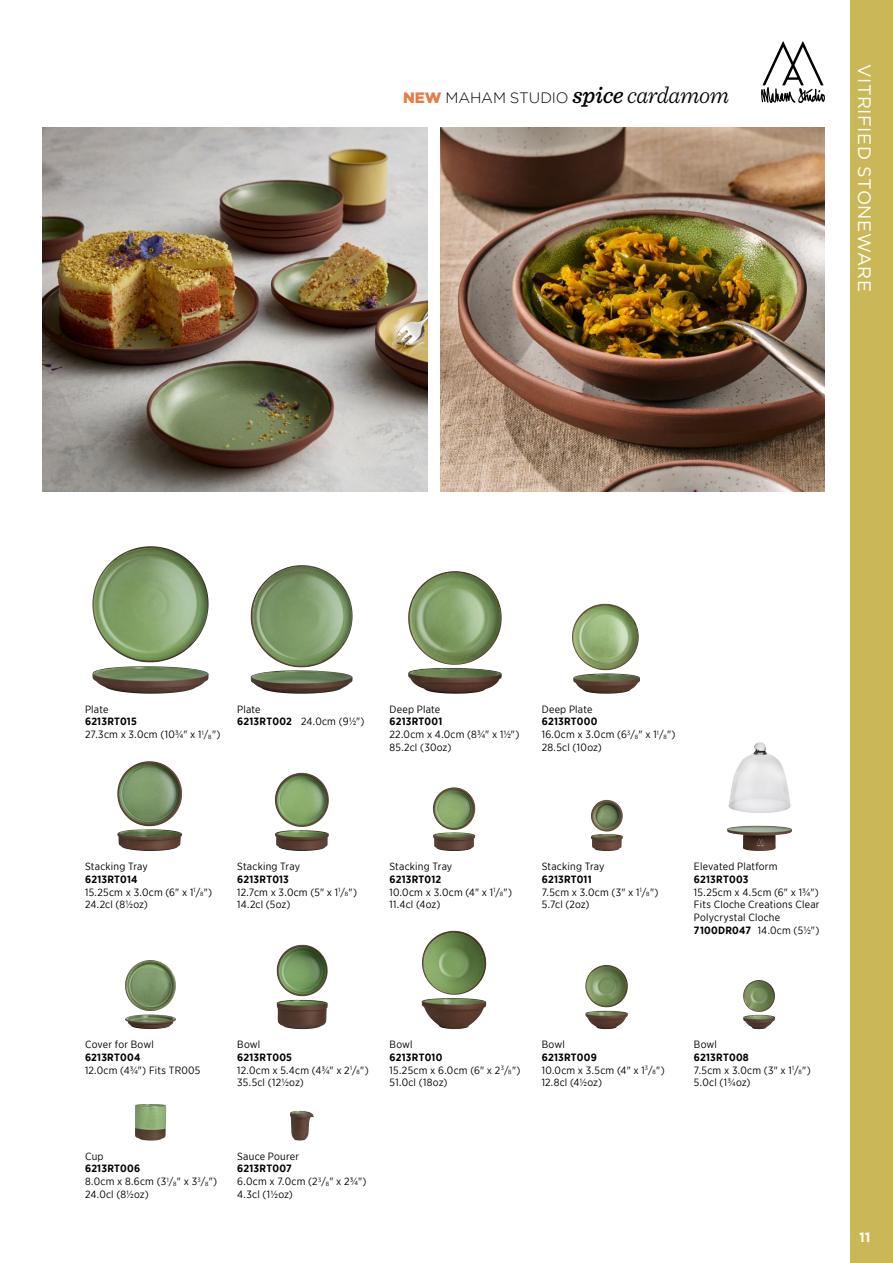
<style>
.page{position:relative;width:893px;height:1263px;background:#fff}
.page>*{position:absolute;margin:0;border:0;box-sizing:border-box;transform-origin:0 0}
.t1{font:18px "Gotham";letter-spacing:.03em;color:#fff}
.t2{font:300 15px "Gotham";letter-spacing:-.01em;color:#000}
.t3{font:700 13.5px "Gotham";color:#fff}
.t4{font:10.5px/12.8px "Gotham Narrow";letter-spacing:.02em;color:#000}
.t5{font:700 10.5px "Gotham Narrow";letter-spacing:.025em;color:#000}
.s1{font-weight:900;color:#e77b44}
.s2{font-family:"Sentinel";font-weight:500;font-style:italic;font-size:24px}
.s3{font-family:"Sentinel";font-style:italic;font-size:24px}
.s4{font-weight:700}
.s5{font-size:6.15px}
</style>
<div class="page">
<img style="left:728px;top:742px;width:63px;height:71px">
<svg style="left:761px;top:41px;width:64px;height:62px"></svg>
<img style="left:43px;top:128px;width:384px;height:363px">
<img style="left:440px;top:128px;width:385px;height:363px">
<img style="left:251px;top:565px;width:102px;height:102px">
<img style="left:250px;top:670px;width:103px;height:24px">
<img style="left:117px;top:829px;width:65px;height:22px">
<img style="left:117px;top:761px;width:65px;height:65px">
<img style="left:591px;top:834px;width:32px;height:17px">
<img style="left:591px;top:800px;width:32px;height:31px">
<img style="left:277px;top:1000px;width:51px;height:29px">
<img style="left:277px;top:944px;width:51px;height:52px">
<img style="left:743px;top:1015px;width:32px;height:14px">
<img style="left:743px;top:980px;width:32px;height:32px">
<img style="left:92px;top:546px;width:58px;height:115px">
<img style="left:92px;top:666px;width:117px;height:28px">
<img style="left:572px;top:604px;width:67px;height:66px">
<img style="left:573px;top:673px;width:67px;height:21px">
<img style="left:408px;top:571px;width:88px;height:94px">
<img style="left:408px;top:668px;width:94px;height:26px">
<img style="left:433px;top:832px;width:42px;height:19px">
<img style="left:433px;top:787px;width:42px;height:43px">
<img style="left:275px;top:830px;width:54px;height:21px">
<img style="left:275px;top:773px;width:54px;height:54px">
<img style="left:125px;top:960px;width:51px;height:51px">
<img style="left:125px;top:1014px;width:51px;height:15px">
<img style="left:585px;top:1010px;width:43px;height:19px">
<img style="left:585px;top:965px;width:43px;height:42px">
<img style="left:421px;top:998px;width:65px;height:31px">
<img style="left:422px;top:931px;width:64px;height:64px">
<img style="left:135px;top:1104px;width:31px;height:36px">
<img style="left:290px;top:1111px;width:24px;height:29px">
<img style="left:727px;top:825px;width:65px;height:26px">
<div style="left:850px;top:0;width:43px;height:1263px;background:#cab757"></div>
<h2 class="t2" style="left:403px;top:90px;width:328px"><span class="s1">NEW</span> MAHAM STUDIO <span class="s2">spice</span> <span class="s3">cardamom</span></h2>
<h1 class="t1" style="left:875px;top:64px;width:230px;rotate:90deg">VITRIFIED STONEWARE</h1>
<p class="t4" style="left:85px;top:702px;width:25px">Plate</p>
<p class="t4" style="left:85px;top:715px;width:137px"><span class="s4">6213RT015<br></span>27.3cm x 3.0cm (10¾" x 1<sup>1</sup>/<span class="s5">8</span>")</p>
<p class="t4" style="left:237px;top:702px;width:129px">Plate<br><span class="s4">6213RT002</span> 24.0cm (9½")</p>
<p class="t4" style="left:389px;top:702px;width:52px">Deep Plate</p>
<p class="t5" style="left:389px;top:715px;width:54px">6213RT001</p>
<p class="t4" style="left:389px;top:728px;width:131px">22.0cm x 4.0cm (8¾" x 1½")<br>85.2cl (30oz)</p>
<p class="t4" style="left:542px;top:702px;width:52px">Deep Plate</p>
<p class="t4" style="left:542px;top:715px;width:135px"><span class="s4">6213RT000<br></span>16.0cm x 3.0cm (6<sup>3</sup>/<span class="s5">8</span>" x 1<sup>1</sup>/<span class="s5">8</span>")<br>28.5cl (10oz)</p>
<p class="t4" style="left:85px;top:860px;width:64px">Stacking Tray</p>
<p class="t4" style="left:85px;top:872px;width:129px"><span class="s4">6213RT014<br></span>15.25cm x 3.0cm (6" x 1<sup>1</sup>/<span class="s5">8</span>")<br>24.2cl (8½oz)</p>
<p class="t4" style="left:237px;top:860px;width:64px">Stacking Tray</p>
<p class="t4" style="left:237px;top:872px;width:121px"><span class="s4">6213RT013<br></span>12.7cm x 3.0cm (5" x 1<sup>1</sup>/<span class="s5">8</span>")<br>14.2cl (5oz)</p>
<p class="t4" style="left:389px;top:860px;width:64px">Stacking Tray</p>
<p class="t4" style="left:389px;top:872px;width:124px"><span class="s4">6213RT012<br></span>10.0cm x 3.0cm (4" x 1<sup>1</sup>/<span class="s5">8</span>")<br>11.4cl (4oz)</p>
<p class="t4" style="left:542px;top:860px;width:64px">Stacking Tray</p>
<p class="t4" style="left:542px;top:872px;width:118px"><span class="s4">6213RT011<br></span>7.5cm x 3.0cm (3" x 1<sup>1</sup>/<span class="s5">8</span>")<br>5.7cl (2oz)</p>
<p class="t4" style="left:694px;top:860px;width:85px">Elevated Platform</p>
<p class="t5" style="left:694px;top:872px;width:56px">6213RT003</p>
<p class="t4" style="left:694px;top:885px;width:127px">15.25cm x 4.5cm (6" x 1¾")<br>Fits Cloche Creations Clear<br>Polycrystal Cloche<br><span class="s4">7100DR047</span> 14.0cm (5½")</p>
<p class="t4" style="left:85px;top:1038px;width:70px">Cover for Bowl</p>
<p class="t5" style="left:85px;top:1050px;width:57px">6213RT004</p>
<p class="t4" style="left:85px;top:1063px;width:117px">12.0cm (4¾") Fits TR005</p>
<p class="t4" style="left:237px;top:1038px;width:25px">Bowl</p>
<p class="t4" style="left:237px;top:1050px;width:133px"><span class="s4">6213RT005<br></span>12.0cm x 5.4cm (4¾" x 2<sup>1</sup>/<span class="s5">8</span>")<br>35.5cl (12½oz)</p>
<p class="t4" style="left:390px;top:1038px;width:25px">Bowl</p>
<p class="t4" style="left:390px;top:1050px;width:132px"><span class="s4">6213RT010<br></span>15.25cm x 6.0cm (6" x 2<sup>3</sup>/<span class="s5">8</span>")<br>51.0cl (18oz)</p>
<p class="t4" style="left:542px;top:1038px;width:25px">Bowl</p>
<p class="t4" style="left:542px;top:1050px;width:124px"><span class="s4">6213RT009<br></span>10.0cm x 3.5cm (4" x 1<sup>3</sup>/<span class="s5">8</span>")<br>12.8cl (4½oz)</p>
<p class="t4" style="left:85px;top:1149px;width:20px">Cup</p>
<p class="t4" style="left:85px;top:1162px;width:134px"><span class="s4">6213RT006<br></span>8.0cm x 8.6cm (3<sup>1</sup>/<span class="s5">8</span>" x 3<sup>3</sup>/<span class="s5">8</span>")<br>24.0cl (8½oz)</p>
<p class="t4" style="left:237px;top:1149px;width:63px">Sauce Pourer</p>
<p class="t4" style="left:237px;top:1162px;width:131px"><span class="s4">6213RT007<br></span>6.0cm x 7.0cm (2<sup>3</sup>/<span class="s5">8</span>" x 2¾")<br>4.3cl (1½oz)</p>
<p class="t4" style="left:694px;top:1038px;width:25px">Bowl</p>
<p class="t4" style="left:694px;top:1050px;width:118px"><span class="s4">6213RT008<br></span>7.5cm x 3.0cm (3" x 1<sup>1</sup>/<span class="s5">8</span>")<br>5.0cl (1¾oz)</p>
<p class="t3" style="left:859px;top:1229px;width:13px">11</p>
</div>
